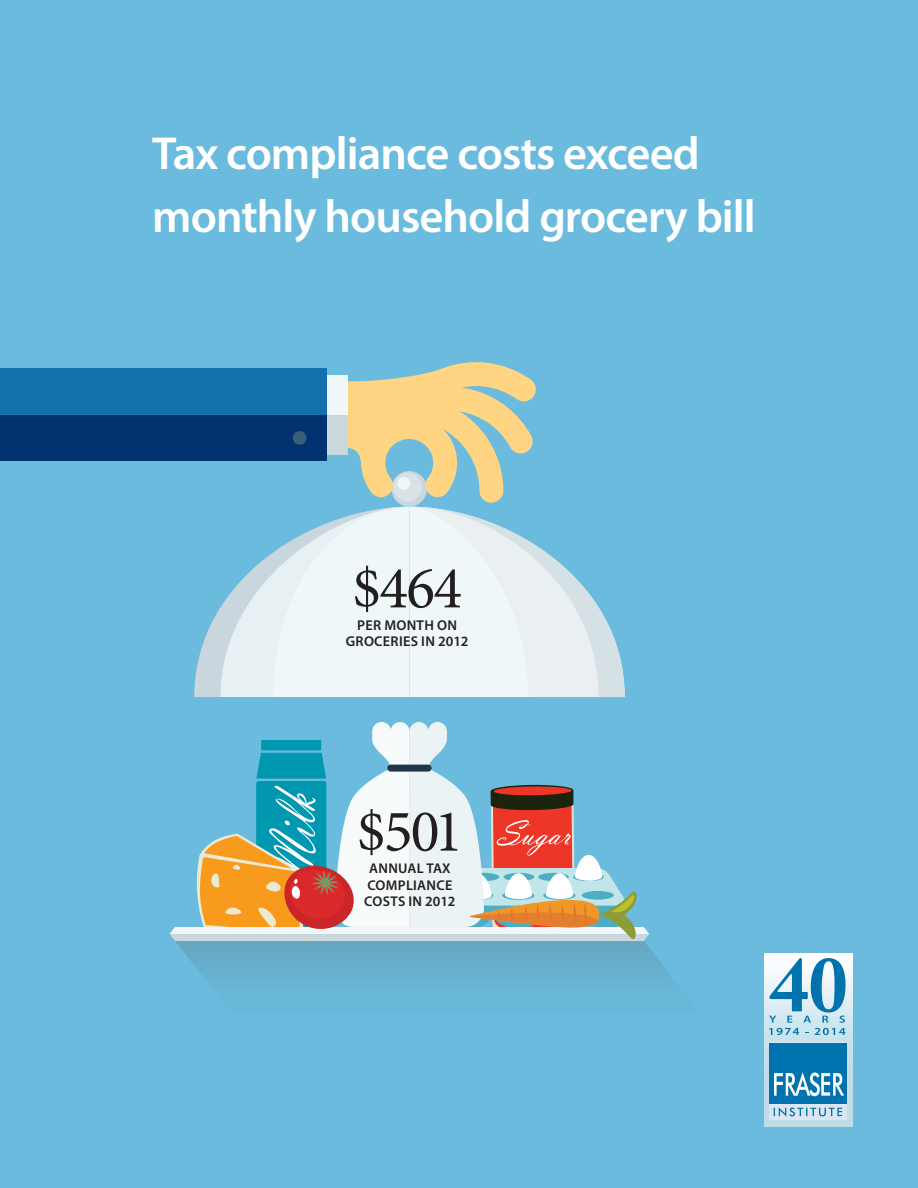
<style>
.page{position:relative;width:918px;height:1188px;background:#6abbdd}
.page>*{position:absolute;margin:0;border:0;box-sizing:border-box;transform-origin:0 0}
.t1{font:60px "Minion Pro";letter-spacing:-.03em;color:#231f20}
.t2{font:600 46.5px/63px "Myriad Pro";letter-spacing:-.02em;color:#fff}
.t3{font:600 14.25px/16.4px "Myriad Pro";letter-spacing:.02em;color:#231f20;text-align:center}
.t4{font:600 14.1px/16.4px "Myriad Pro";letter-spacing:.02em;color:#231f20;text-align:center}
</style>
<div class="page">
<div style="left:0;top:415px;width:327px;height:46px;background:#003370"></div>
<div style="left:0;top:369px;width:327px;height:46px;background:#1371ad"></div>
<svg style="left:194px;top:362px;width:431px;height:335px"></svg>
<svg style="left:170px;top:722px;width:503px;height:258px"></svg>
<svg style="left:764px;top:953px;width:88px;height:173px;background:#d4e7f0"></svg>
<svg style="left:769px;top:1103px;width:78px;height:17px"></svg>
<div style="left:769px;top:1043px;width:78px;height:60px;background:#0073ae"></div>
<svg style="left:774px;top:1072px;width:70px;height:24px"></svg>
<svg style="left:774px;top:1107px;width:68px;height:10px"></svg>
<svg style="left:769px;top:958px;width:77px;height:77px;background:#93c4dc"></svg>
<p class="t2" style="left:152px;top:121px;width:605px">Tax compliance costs exceed monthly household grocery bill</p>
<p class="t1" style="left:352px;top:548px;width:111px">$464</p>
<p class="t3" style="left:346px;top:617px;width:124px">PER MONTH ON<br>GROCERIES IN 2012</p>
<p class="t1" style="left:357px;top:791px;width:108px">$501</p>
<p class="t4" style="left:364px;top:860px;width:93px">ANNUAL TAX<br>COMPLIANCE<br>COSTS IN 2012</p>
</div>
